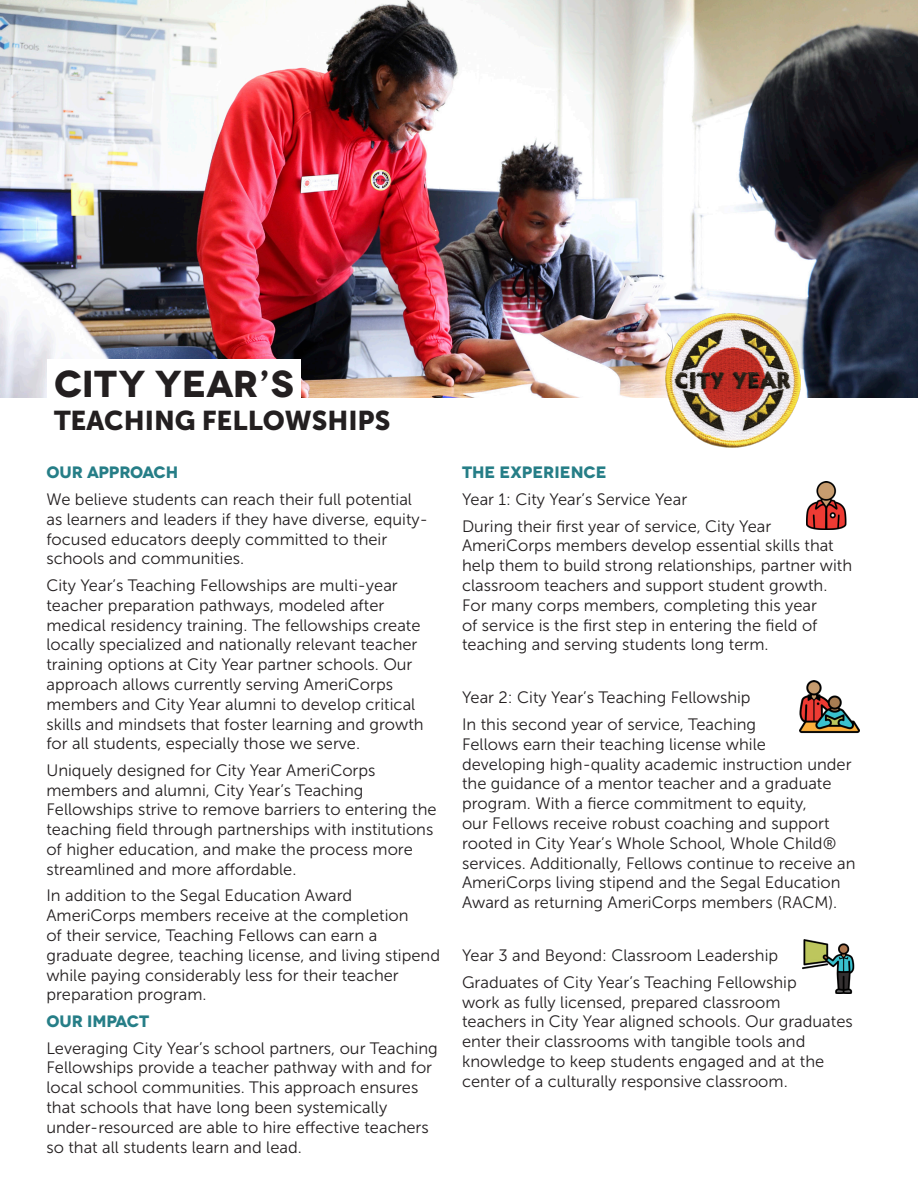
<style>
.page{position:relative;width:918px;height:1188px;background:#fff}
.page>*{position:absolute;margin:0;border:0;box-sizing:border-box;transform-origin:0 0}
.t1{font:700 37.5px "Novecentowide";letter-spacing:-.005em;color:#231f20}
.t2{font:27px "Museo Sans 900";color:#231f20}
.Body_11{font:16.5px/19.8px "Museo Sans 300";color:#231f20}
.t3{font:700 16.5px "Novecentowide";letter-spacing:-.01em;color:#267e87}
</style>
<div class="page">
<img style="left:0;top:0;width:918px;height:397px">
<div style="left:47px;top:359px;width:253px;height:51px;background:#fff"></div>
<img style="left:666px;top:313px;width:135px;height:134px">
<img style="left:806px;top:482px;width:41px;height:47px">
<img style="left:803px;top:940px;width:52px;height:54px">
<img style="left:800px;top:680px;width:60px;height:54px">
<h1 class="t1" style="left:54px;top:361px;width:241px">CITY YEAR’S</h1>
<h2 class="t2" style="left:54px;top:405px;width:338px">TEACHING FELLOWSHIPS</h2>
<h3 class="t3" style="left:46px;top:462px;width:133px">OUR APPROACH</h3>
<p class="Body_11" style="left:46px;top:490px;width:383px">We believe students can reach their full potential as learners and leaders if they have diverse, equity&shy;focused educators deeply committed to their schools and communities.</p>
<p class="Body_11" style="left:46px;top:575px;width:379px">City Year’s Teaching Fellowships are multi-year teacher preparation pathways, modeled after medical residency training. The fellowships create locally specialized and nationally relevant teacher training options at City Year partner schools. Our approach allows currently serving AmeriCorps members and City Year alumni to develop critical skills and mindsets that foster learning and growth for all students, especially those we serve.</p>
<p class="Body_11" style="left:46px;top:760px;width:392px">Uniquely designed for City Year AmeriCorps members and alumni, City Year’s Teaching Fellowships strive to remove barriers to entering the teaching field through partnerships with institutions of higher education, and make the process more streamlined and more affordable.</p>
<p class="Body_11" style="left:46px;top:886px;width:395px">In addition to the Segal Education Award AmeriCorps members receive at the completion<br>of their service, Teaching Fellows can earn a graduate degree, teaching license, and living stipend while paying considerably less for their teacher preparation program.</p>
<h3 class="t3" style="left:46px;top:1011px;width:104px">OUR IMPACT</h3>
<p class="Body_11" style="left:46px;top:1038px;width:393px">Leveraging City Year’s school partners, our Teaching Fellowships provide a teacher pathway with and for local school communities. This approach ensures that schools that have long been systemically under-resourced are able to hire effective teachers so that all students learn and lead.</p>
<h3 class="t3" style="left:462px;top:462px;width:146px">THE EXPERIENCE</h3>
<p class="Body_11" style="left:462px;top:490px;width:227px">Year 1: City Year’s Service Year</p>
<p class="Body_11" style="left:462px;top:516px;width:392px">During their first year of service, City Year AmeriCorps members develop essential skills that help them to build strong relationships, partner with classroom teachers and support student growth.<br>For many corps members, completing this year<br>of service is the first step in entering the field of teaching and serving students long term.</p>
<p class="Body_11" style="left:462px;top:688px;width:290px">Year 2: City Year’s Teaching Fellowship</p>
<p class="Body_11" style="left:462px;top:715px;width:395px">In this second year of service, Teaching<br>Fellows earn their teaching license while<br>developing high-quality academic instruction under the guidance of a mentor teacher and a graduate program. With a fierce commitment to equity,<br>our Fellows receive robust coaching and support rooted in City Year’s Whole School, Whole Child® services. Additionally, Fellows continue to receive an AmeriCorps living stipend and the Segal Education Award as returning AmeriCorps members (RACM).</p>
<p class="Body_11" style="left:462px;top:946px;width:318px">Year 3 and Beyond: Classroom Leadership</p>
<p class="Body_11" style="left:462px;top:972px;width:392px">Graduates of City Year’s Teaching Fellowship<br>work as fully licensed, prepared classroom<br>teachers in City Year aligned schools. Our graduates enter their classrooms with tangible tools and knowledge to keep students engaged and at the center of a culturally responsive classroom.</p>
</div>
